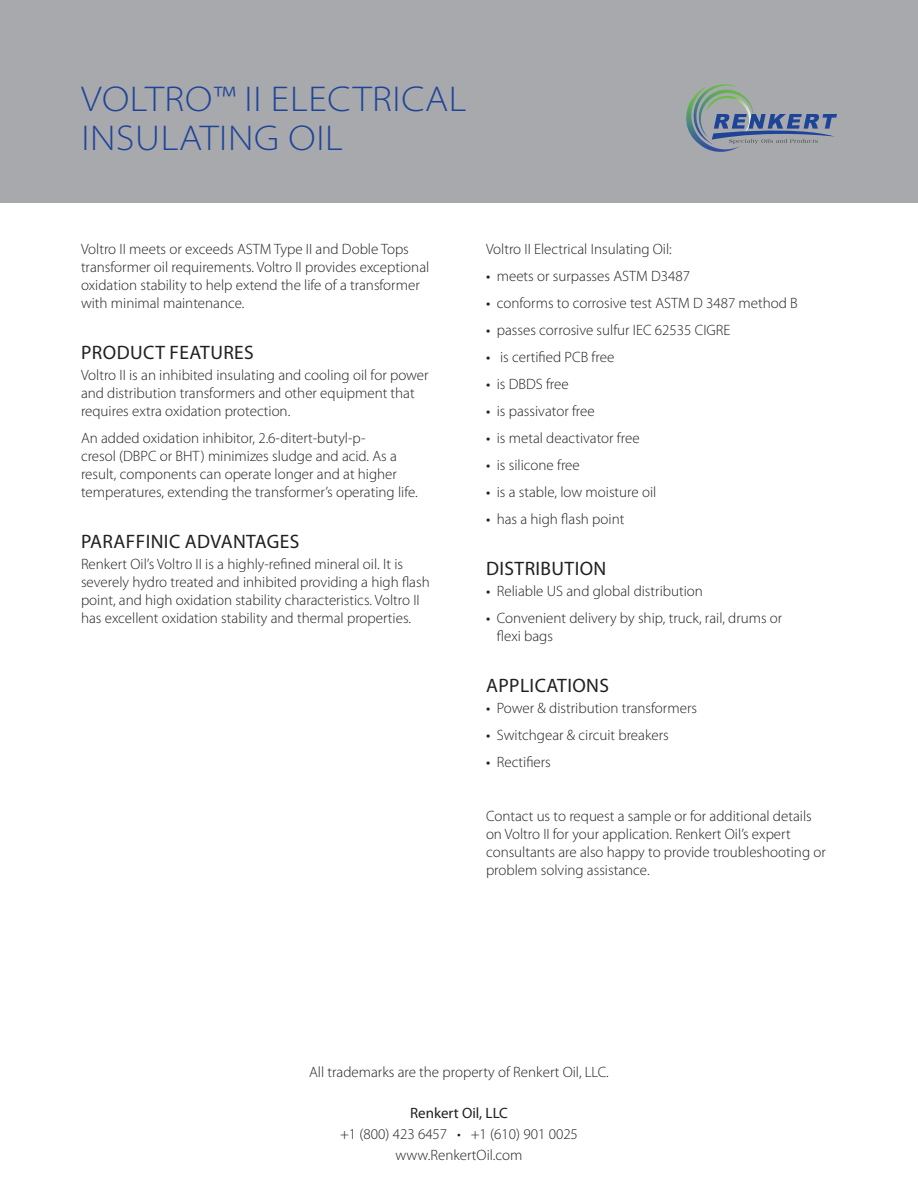
<style>
.page{position:relative;width:918px;height:1188px;background:#fff}
.page>*{position:absolute;margin:0;border:0;box-sizing:border-box;transform-origin:0 0}
.t1{font:300 semi-expanded 36px/39px "Myriad Pro";letter-spacing:.02em;color:#1e4498}
.t2{font:19.5px "Myriad Pro";letter-spacing:.02em;color:#231f20}
.t3{font:300 15px/18px "Myriad Pro";color:#231f20}
.t4{font:15px "Myriad Pro";color:#231f20}
.s1{font-weight:400}
</style>
<div class="page">
<div style="left:0;top:0;width:918px;height:202px;background:#a8a9ad"></div>
<svg style="left:686px;top:84px;width:151px;height:68px"></svg>
<h1 class="t1" style="left:81px;top:79px;width:387px">VOLTRO™ II ELECTRICAL<br>INSULATING OIL</h1>
<p class="t3" style="left:81px;top:240px;width:350px">Voltro II meets or exceeds ASTM Type II and Doble Tops transformer oil requirements. Voltro II provides exceptional oxidation stability to help extend the life of a transformer with minimal maintenance.</p>
<h2 class="t2" style="left:81px;top:341px;width:174px">PRODUCT FEATURES</h2>
<p class="t3" style="left:81px;top:366px;width:349px">Voltro II is an inhibited insulating and cooling oil for power and distribution transformers and other equipment that requires extra oxidation protection.</p>
<p class="t3" style="left:81px;top:429px;width:338px">An added oxidation inhibitor, 2.6-ditert-butyl-p-<br>cresol (DBPC or BHT) minimizes sludge and acid. As a result, components can operate longer and at higher temperatures, extending the transformer’s operating life.</p>
<h2 class="t2" style="left:81px;top:530px;width:220px">PARAFFINIC ADVANTAGES</h2>
<p class="t3" style="left:81px;top:555px;width:350px">Renkert Oil’s Voltro II is a highly-refined mineral oil. It is severely hydro treated and inhibited providing a high flash point, and high oxidation stability characteristics. Voltro II has excellent oxidation stability and thermal properties.</p>
<p class="t3" style="left:486px;top:240px;width:187px">Voltro II Electrical Insulating Oil:</p>
<p class="t3" style="left:486px;top:267px;width:206px"><span class="s1">•</span> meets or surpasses ASTM D3487</p>
<p class="t3" style="left:486px;top:294px;width:313px"><span class="s1">•</span> conforms to corrosive test ASTM D 3487 method B</p>
<p class="t3" style="left:486px;top:321px;width:246px"><span class="s1">•</span> passes corrosive sulfur IEC 62535 CIGRE</p>
<p class="t3" style="left:486px;top:348px;width:130px"><span class="s1">•</span> is certified PCB free</p>
<p class="t3" style="left:486px;top:375px;width:84px"><span class="s1">•</span> is DBDS free</p>
<p class="t3" style="left:486px;top:402px;width:110px"><span class="s1">•</span> is passivator free</p>
<p class="t3" style="left:486px;top:429px;width:155px"><span class="s1">•</span> is metal deactivator free</p>
<p class="t3" style="left:486px;top:456px;width:95px"><span class="s1">•</span> is silicone free</p>
<p class="t3" style="left:486px;top:483px;width:172px"><span class="s1">•</span> is a stable, low moisture oil</p>
<p class="t3" style="left:486px;top:510px;width:140px"><span class="s1">•</span> has a high flash point</p>
<h2 class="t2" style="left:486px;top:557px;width:122px">DISTRIBUTION</h2>
<p class="t3" style="left:486px;top:582px;width:218px"><span class="s1">•</span> Reliable US and global distribution</p>
<p class="t3" style="left:497px;top:609px;width:287px;text-indent:-11px"><span class="s1">•</span> Convenient delivery by ship, truck, rail, drums or flexi bags</p>
<h2 class="t2" style="left:486px;top:674px;width:124px">APPLICATIONS</h2>
<p class="t3" style="left:486px;top:699px;width:213px"><span class="s1">•</span> Power &amp; distribution transformers</p>
<p class="t3" style="left:486px;top:726px;width:184px"><span class="s1">•</span> Switchgear &amp; circuit breakers</p>
<p class="t3" style="left:486px;top:753px;width:66px"><span class="s1">•</span> Rectifiers</p>
<p class="t3" style="left:486px;top:807px;width:341px">Contact us to request a sample or for additional details on Voltro II for your application. Renkert Oil’s expert consultants are also happy to provide troubleshooting or problem solving assistance.</p>
<p class="t3" style="left:309px;top:1063px;width:301px">All trademarks are the property of Renkert Oil, LLC.</p>
<p class="t4" style="left:410px;top:1104px;width:99px">Renkert Oil, LLC</p>
<p class="t3" style="left:340px;top:1124px;width:239px;line-height:21px;text-align:center">+1 (800) 423 6457 • +1 (610) 901 0025 www.RenkertOil.com</p>
</div>
